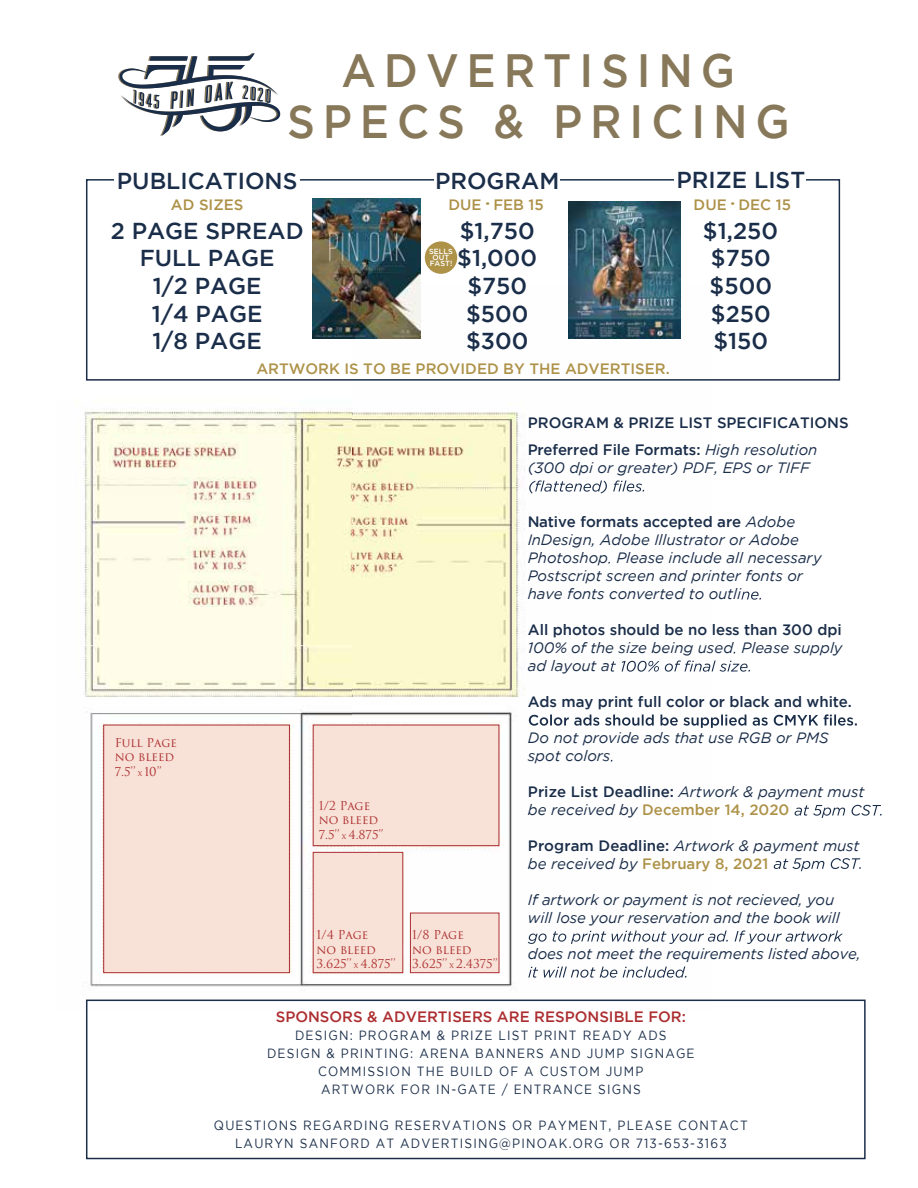
<style>
.page{position:relative;width:918px;height:1188px;background:#fff}
.page>*{position:absolute;margin:0;border:0;box-sizing:border-box;transform-origin:0 0}
.t1{font:500 46.65px/51px "Gotham";letter-spacing:.18em;color:#88785a;text-align:center;scale:.94 1}
.t2{font:500 22.95px/27.6px "Gotham";color:#1a2d49;text-align:center}
.t3{font:italic 15px/18px "Gotham";letter-spacing:-.005em;color:#1a2d49}
.t4{font:500 15px "Gotham";color:#1a2d49}
.t5{font:500 15px "Gotham";color:#ac2e30}
.t6{font:500 15px "Gotham";color:#ad9248}
.t7{font:500 15px "Gotham";color:#ad9148}
.t8{font:13.35px/18px "Gotham";letter-spacing:.1em;color:#1a2d49;text-align:center;scale:.9 1}
.t9{font:12px/14.4px "Trajan Pro 3";letter-spacing:-.005em;color:#ac2e30}
.t10{font:500 7.5px/6.1px "Gotham";color:#fff;text-align:center}
.s1{font-family:"Mandingo";font-weight:400}
.s2{font-size:7.5px}
.s3{font-weight:500;font-style:normal}
.s4{font-weight:500;font-style:normal;color:#ad9248}
</style>
<div class="page">
<img style="left:83px;top:410px;width:270px;height:590px">
<img style="left:353px;top:283px;width:359px;height:717px">
<svg style="left:529px;top:480px;width:115px;height:14px"></svg>
<svg style="left:741px;top:592px;width:20px;height:8px"></svg>
<svg style="left:611px;top:661px;width:139px;height:11px"></svg>
<svg style="left:529px;top:714px;width:328px;height:14px"></svg>
<svg style="left:795px;top:805px;width:87px;height:13px"></svg>
<svg style="left:774px;top:858px;width:87px;height:13px"></svg>
<svg style="left:528px;top:931px;width:315px;height:13px"></svg>
<svg style="left:528px;top:967px;width:159px;height:11px"></svg>
<div style="left:86px;top:179px;width:754px;height:202px;border:2px solid #1a2d49"></div>
<div style="left:435px;top:170px;width:125px;height:22px;background:#fff"></div>
<div style="left:114px;top:170px;width:186px;height:22px;background:#fff"></div>
<div style="left:675px;top:169px;width:131px;height:22px;background:#fff"></div>
<div style="left:425px;top:241px;width:32px;height:33px;background:#ad9248;border-radius:50%"></div>
<img style="left:312px;top:199px;width:108px;height:140px">
<img style="left:568px;top:201px;width:112px;height:138px">
<div style="left:410px;top:913px;width:89px;height:60px;background:#f8e1d6;border:1px solid #ac2e30"></div>
<svg style="left:403px;top:942px;width:1px;height:13px"></svg>
<div style="left:313px;top:852px;width:90px;height:121px;background:#f8e1d6;border:1px solid #ac2e30"></div>
<div style="left:313px;top:725px;width:186px;height:121px;background:#f8e1d6;border:1px solid #ac2e30"></div>
<div style="left:103px;top:725px;width:187px;height:248px;background:#f8e1d6;border:1px solid #ac2e30"></div>
<div style="left:86px;top:1000px;width:780px;height:159px;border:2px solid #1a2d49"></div>
<svg style="left:118px;top:53px;width:162px;height:83px"></svg>
<h1 class="t1" style="left:287px;top:44px;width:536px">ADVERTISING<br>SPECS &amp; PRICING</h1>
<h2 class="t2" style="left:117px;top:166px;width:182px">PUBLICATIONS</h2>
<h2 class="t2" style="left:435px;top:166px;width:126px">PROGRAM</h2>
<h2 class="t2" style="left:676px;top:166px;width:130px">PRIZE LIST</h2>
<p class="t7" style="left:171px;top:196px;width:74px">AD SIZES</p>
<p class="t7" style="left:449px;top:196px;width:97px">DUE <span class="s1">-</span> FEB 15</p>
<p class="t7" style="left:694px;top:196px;width:99px">DUE <span class="s1">-</span> DEC 15</p>
<h2 class="t2" style="left:111px;top:216px;width:195px">2 PAGE SPREAD<br>FULL PAGE<br>1/2 PAGE<br>1/4 PAGE<br>1/8 PAGE</h2>
<h2 class="t2" style="left:457px;top:216px;width:81px">$1,750 $1,000 $750 $500 $300</h2>
<h2 class="t2" style="left:703px;top:216px;width:77px;text-align:left">$1,250 $750 $500 $250 $150</h2>
<p class="t10" style="left:429px;top:248px;width:25px">SELLS<br>OUT<br>FAST!</p>
<p class="t6" style="left:256px;top:360px;width:415px">ARTWORK IS TO BE PROVIDED BY THE ADVERTISER.</p>
<p class="t4" style="left:528px;top:414px;width:322px">PROGRAM &amp; PRIZE LIST SPECIFICATIONS</p>
<p class="t9" style="left:115px;top:736px;width:64px">Full Page no bleed<br>7.5’’ <span class="s2">x</span> 10’’</p>
<p class="t9" style="left:319px;top:799px;width:66px">1/2 Page no bleed<br>7.5’’ <span class="s2">x</span> 4.875’’</p>
<p class="t9" style="left:317px;top:928px;width:80px">1/4 Page<br>no bleed<br>3.625’’ <span class="s2">x</span> 4.875’’</p>
<p class="t9" style="left:412px;top:928px;width:87px">1/8 Page<br>no bleed<br>3.625’’ <span class="s2">x</span> 2.4375’’</p>
<p class="t3" style="left:528px;top:441px;width:291px"><span class="s3">Preferred File Formats:</span> High resolution (300 dpi or greater) PDF, EPS or TIFF</p>
<p class="t3" style="left:528px;top:513px;width:295px"><span class="s3">Native formats accepted are</span> Adobe InDesign, Adobe Illustrator or Adobe Photoshop Please include all necessary Postscript screen and printer fonts or have fonts converted to outli</p>
<p class="t4" style="left:528px;top:622px;width:315px">All photos should be no less than 300 dpi</p>
<p class="t3" style="left:528px;top:639px;width:316px">100% of the size being used Please supply ad layout a</p>
<p class="t4" style="left:528px;top:694px;width:325px">Ads may print full color or black and white.</p>
<p class="t3" style="left:528px;top:729px;width:302px">Do not provide ads that use RGB or PMS spot colors</p>
<p class="t3" style="left:528px;top:783px;width:338px"><span class="s3">Prize List Deadline:</span> Artwork &amp; payment must be received by <span class="s4">December 14, 2020</span></p>
<p class="t3" style="left:528px;top:837px;width:333px"><span class="s3">Program Deadline:</span> Artwork &amp; payment must be received by <span class="s4">February 8, 2021</span></p>
<p class="t3" style="left:528px;top:891px;width:313px">If artwork or payment is not recieved, you will lose your reservation and the book will</p>
<p class="t3" style="left:528px;top:945px;width:334px">does not meet the requirements listed above,</p>
<p class="t5" style="left:276px;top:1008px;width:412px">SPONSORS &amp; ADVERTISERS ARE RESPONSIBLE FOR:</p>
<p class="t8" style="left:267px;top:1026px;width:477px">DESIGN: PROGRAM &amp; PRIZE LIST PRINT READY ADS DESIGN &amp; PRINTING: ARENA BANNERS AND JUMP SIGNAGE COMMISSION THE BUILD OF A CUSTOM JUMP<br>ARTWORK FOR IN-GATE / ENTRANCE SIGNS</p>
<p class="t8" style="left:214px;top:1116px;width:595px">QUESTIONS REGARDING RESERVATIONS OR PAYMENT, PLEASE CONTACT<br>LAURYN SANFORD AT ADVERTISING@PINOAK.ORG OR 713-653-3163</p>
</div>
